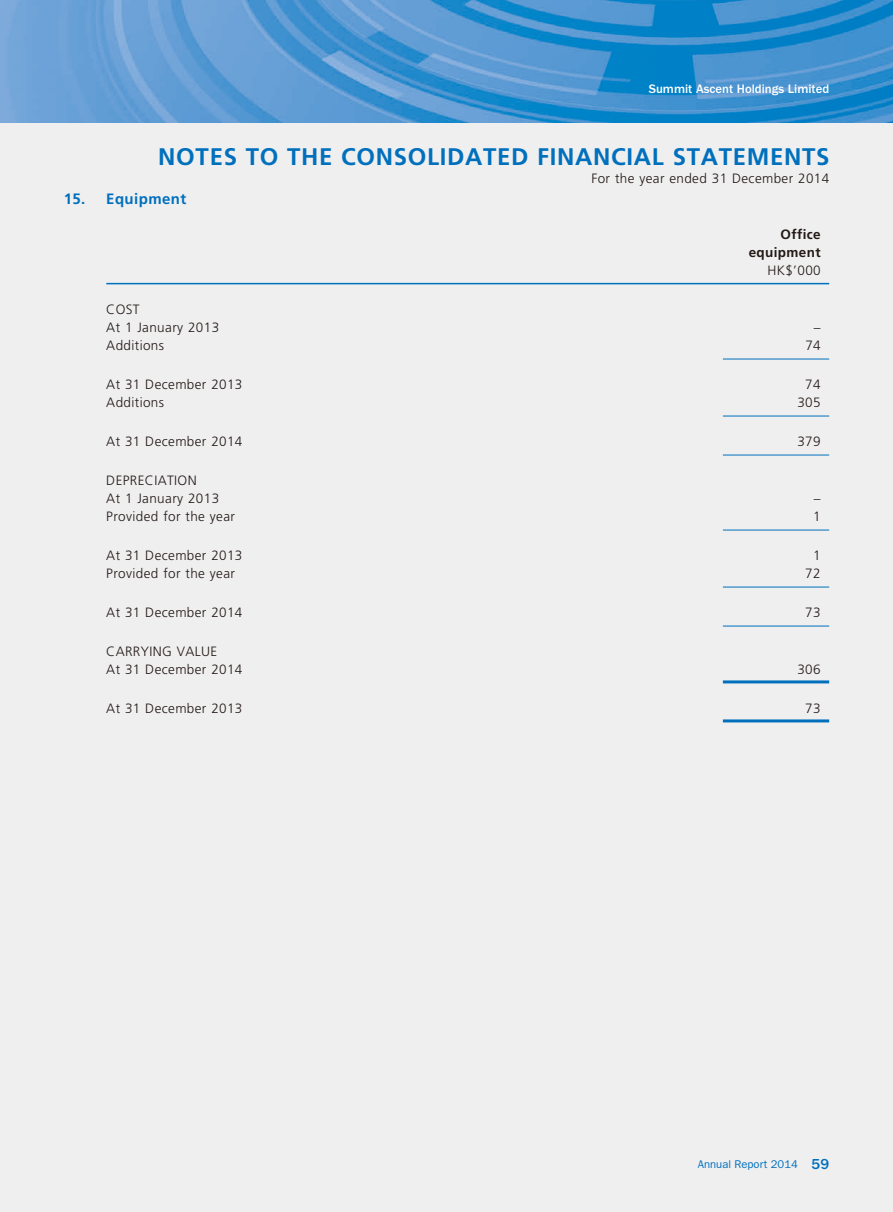
<style>
.page{position:relative;width:893px;height:1212px;background:#efeff0}
.page>*{position:absolute;margin:0;border:0;box-sizing:border-box;transform-origin:0 0}
.t1{font:700 24px "Frutiger LT Std";letter-spacing:.03em;color:#0070bd}
.t2{font:700 15px "Frutiger LT Std";letter-spacing:.03em;color:#0070bd}
.t3{font:300 13.5px/18px "Frutiger LT Std";letter-spacing:.03em;color:#231916}
.t4{font:700 13.5px/18px "Frutiger LT Std";letter-spacing:.03em;color:#231916;text-align:right}
.t5{font:500 12.75px "ITC Franklin Gothic Std";color:#fff}
.t6{font:11.25px "ITC Franklin Gothic Std";color:#0070bd}
.s1{font-weight:500;font-size:15px}
</style>
<div class="page">
<img style="left:0;top:0;width:893px;height:123px">
<hr style="left:106px;top:283px;width:723px;height:1px;background:#0070bd">
<hr style="left:723px;top:359px;width:106px;height:1px;background:#0070bd">
<hr style="left:723px;top:416px;width:106px;height:1px;background:#0070bd">
<hr style="left:723px;top:455px;width:106px;height:1px;background:#0070bd">
<hr style="left:723px;top:530px;width:106px;height:1px;background:#0070bd">
<hr style="left:723px;top:587px;width:106px;height:1px;background:#0070bd">
<hr style="left:723px;top:626px;width:106px;height:1px;background:#0070bd">
<hr style="left:723px;top:680px;width:106px;height:3px;background:#0070bd">
<hr style="left:723px;top:719px;width:106px;height:3px;background:#0070bd">
<p class="t5" style="left:649px;top:82px;width:182px">Summit Ascent Holdings Limited</p>
<h1 class="t1" style="left:158px;top:142px;width:673px">NOTES TO THE CONSOLIDATED FINANCIAL STATEMENTS</h1>
<p class="t3" style="left:591px;top:169px;width:239px">For the year ended 31 December 2014</p>
<p class="t2" style="left:64px;top:190px;width:124px">15. Equipment</p>
<p class="t3" style="left:106px;top:300px;width:114px">COST<br>At 1 January 2013</p>
<p class="t4" style="left:749px;top:225px;width:74px">Office equipment</p>
<p class="t3" style="left:767px;top:261px;width:55px">HK$’000</p>
<p class="t3" style="left:814px;top:318px;width:8px">–</p>
<p class="t3" style="left:106px;top:336px;width:59px">Additions</p>
<p class="t3" style="left:805px;top:336px;width:17px">74</p>
<p class="t3" style="left:106px;top:375px;width:138px">At 31 December 2013</p>
<p class="t3" style="left:805px;top:375px;width:17px">74</p>
<p class="t3" style="left:106px;top:393px;width:59px">Additions</p>
<p class="t3" style="left:797px;top:393px;width:25px">305</p>
<p class="t3" style="left:106px;top:432px;width:138px">At 31 December 2014</p>
<p class="t3" style="left:797px;top:432px;width:25px">379</p>
<p class="t3" style="left:106px;top:471px;width:114px">DEPRECIATION<br>At 1 January 2013</p>
<p class="t3" style="left:814px;top:489px;width:8px">–</p>
<p class="t3" style="left:106px;top:507px;width:130px">Provided for the year</p>
<p class="t3" style="left:813px;top:507px;width:9px">1</p>
<p class="t3" style="left:106px;top:546px;width:138px">At 31 December 2013</p>
<p class="t3" style="left:813px;top:546px;width:9px">1</p>
<p class="t3" style="left:106px;top:564px;width:130px">Provided for the year</p>
<p class="t3" style="left:805px;top:564px;width:17px">72</p>
<p class="t3" style="left:106px;top:603px;width:138px">At 31 December 2014</p>
<p class="t3" style="left:805px;top:603px;width:17px">73</p>
<p class="t3" style="left:106px;top:642px;width:138px">CARRYING VALUE<br>At 31 December 2014</p>
<p class="t3" style="left:797px;top:660px;width:25px">306</p>
<p class="t3" style="left:106px;top:699px;width:138px">At 31 December 2013</p>
<p class="t3" style="left:805px;top:699px;width:17px">73</p>
<p class="t6" style="left:698px;top:1157px;width:133px">Annual Report 2014 <span class="s1">59</span></p>
</div>
